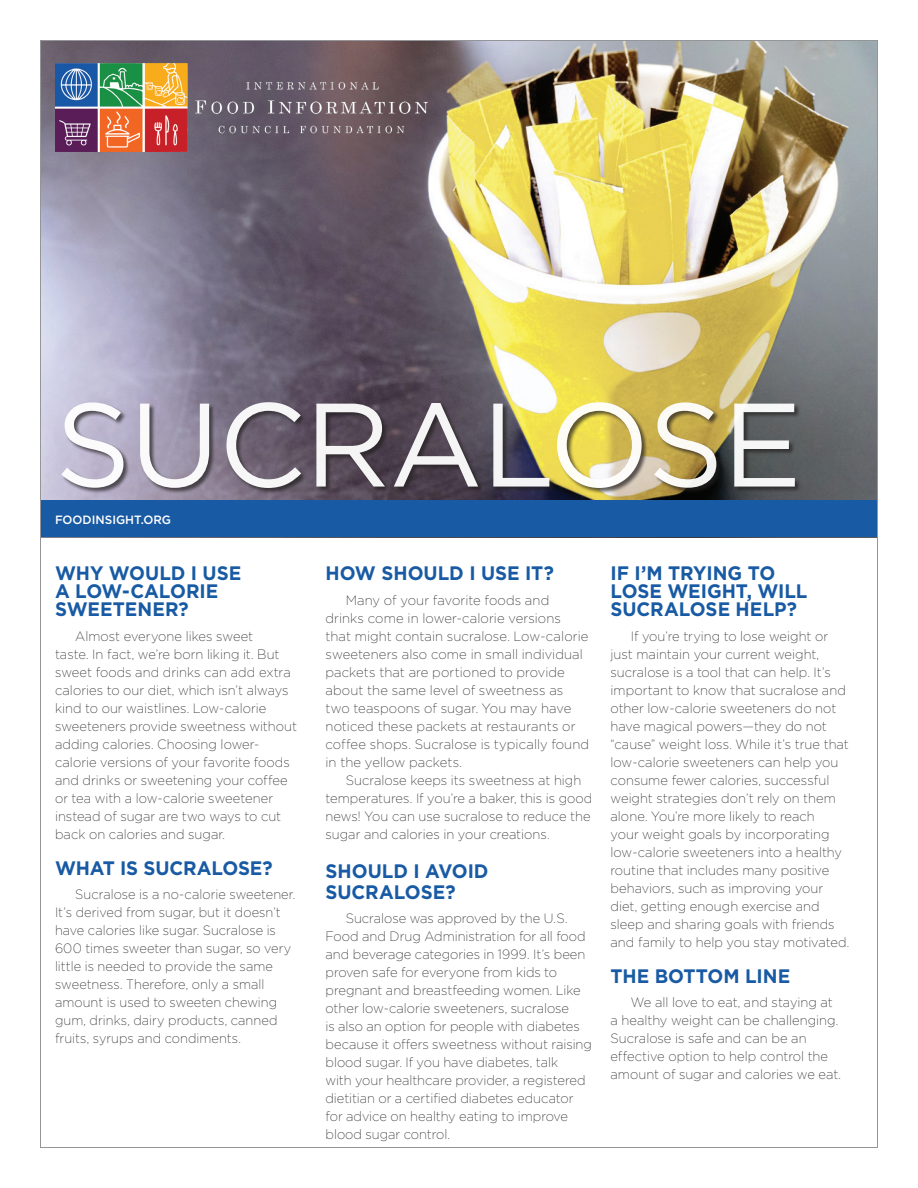
<style>
.page{position:relative;width:918px;height:1188px;background:#fff}
.page>*{position:absolute;margin:0;border:0;box-sizing:border-box;transform-origin:0 0}
.t1{font:118.5px "Gotham";letter-spacing:-.01em;color:#fff}
.t2{font:700 19.5px/18px "Gotham";letter-spacing:-.005em;color:#185aa3;scale:.96 1}
.t3{font:200 13.5px/18px "Gotham";letter-spacing:.005em;color:#231f20;scale:.96 1}
.t4{font:200 13.5px/18px "Gotham";letter-spacing:.005em;color:#231f20}
.t5{font:200 13.5px/18px "Gotham";letter-spacing:.005em;color:#231f20;scale:.95 1}
.t6{font:500 12px "Gotham";color:#fff}
</style>
<div class="page">
<img style="left:42px;top:42px;width:834px;height:459px">
<div style="left:40px;top:501px;width:838px;height:36px;background:#185aa3"></div>
<div style="left:62px;top:402px;width:739px;height:93px;background:#231f20;opacity:.75"></div>
<img style="left:55px;top:64px;width:376px;height:87px">
<h1 class="t1" style="left:55px;top:379px;width:748px">SUCRALOSE</h1>
<p class="t6" style="left:55px;top:513px;width:118px">FOODINSIGHT.ORG</p>
<h2 class="t2" style="left:55px;top:563px;width:196px">WHY WOULD I USE<br>A LOW-CALORIE<br>SWEETENER?</h2>
<p class="t3" style="left:55px;top:627px;width:254px;text-indent:20px">Almost everyone likes sweet<br>taste. In fact, we’re born liking it. But sweet foods and drinks can add extra calories to our diet, which isn’t always kind to our waistlines. Low-calorie sweeteners provide sweetness without adding calories. Choosing lower&shy;calorie versions of your favorite foods and drinks or sweetening your coffee or tea with a low-calorie sweetener instead of sugar are two ways to cut back on calories and sugar.</p>
<h2 class="t2" style="left:55px;top:858px;width:228px">WHAT IS SUCRALOSE?</h2>
<p class="t5" style="left:55px;top:885px;width:254px;text-indent:20px">Sucralose is a no-calorie sweetener.<br>It’s derived from sugar, but it doesn’t have calories like sugar. Sucralose is 600 times sweeter than sugar, so very little is needed to provide the same sweetness. Therefore, only a small amount is used to sweeten chewing gum, drinks, dairy products, canned fruits, syrups and condiments.</p>
<h2 class="t2" style="left:326px;top:563px;width:239px">HOW SHOULD I USE IT?</h2>
<p class="t4" style="left:326px;top:591px;width:265px;text-indent:20px">Many of your favorite foods and drinks come in lower-calorie versions that might contain sucralose. Low-calorie sweeteners also come in small individual packets that are portioned to provide about the same level of sweetness as two teaspoons of sugar. You may have noticed these packets at restaurants or coffee shops. Sucralose is typically found in the yellow packets.</p>
<p class="t3" style="left:326px;top:771px;width:280px;text-indent:20px">Sucralose keeps its sweetness at high temperatures. If you’re a baker, this is good news! You can use sucralose to reduce the sugar and calories in your creations.</p>
<h2 class="t2" style="left:326px;top:860px;width:171px;line-height:21px">SHOULD I AVOID<br>SUCRALOSE?</h2>
<p class="t3" style="left:326px;top:909px;width:279px;text-indent:20px">Sucralose was approved by the U.S.<br>Food and Drug Administration for all food and beverage categories in 1999. It’s been proven safe for everyone from kids to pregnant and breastfeeding women. Like other low-calorie sweeteners, sucralose<br>is also an option for people with diabetes because it offers sweetness without raising blood sugar. If you have diabetes, talk<br>with your healthcare provider, a registered dietitian or a certified diabetes educator for advice on healthy eating to improve blood sugar control.</p>
<h2 class="t2" style="left:610px;top:563px;width:207px">IF I’M TRYING TO<br>LOSE WEIGHT, WILL<br>SUCRALOSE HELP?</h2>
<p class="t3" style="left:611px;top:627px;width:250px;text-indent:20px">If you’re trying to lose weight or just maintain your current weight, sucralose is a tool that can help. It’s important to know that sucralose and other low-calorie sweeteners do not have magical powers—they do not “cause” weight loss. While it’s true that low-calorie sweeteners can help you consume fewer calories, successful weight strategies don’t rely on them alone. You’re more likely to reach<br>your weight goals by incorporating low-calorie sweeteners into a healthy routine that includes many positive behaviors, such as improving your diet, getting enough exercise and sleep and sharing goals with friends and family to help you stay motivated.</p>
<h2 class="t2" style="left:610px;top:966px;width:189px">THE BOTTOM LINE</h2>
<p class="t3" style="left:611px;top:993px;width:242px;text-indent:20px">We all love to eat, and staying at a healthy weight can be challenging.<br>Sucralose is safe and can be an effective option to help control the amount of sugar and calories we eat.</p>
</div>
